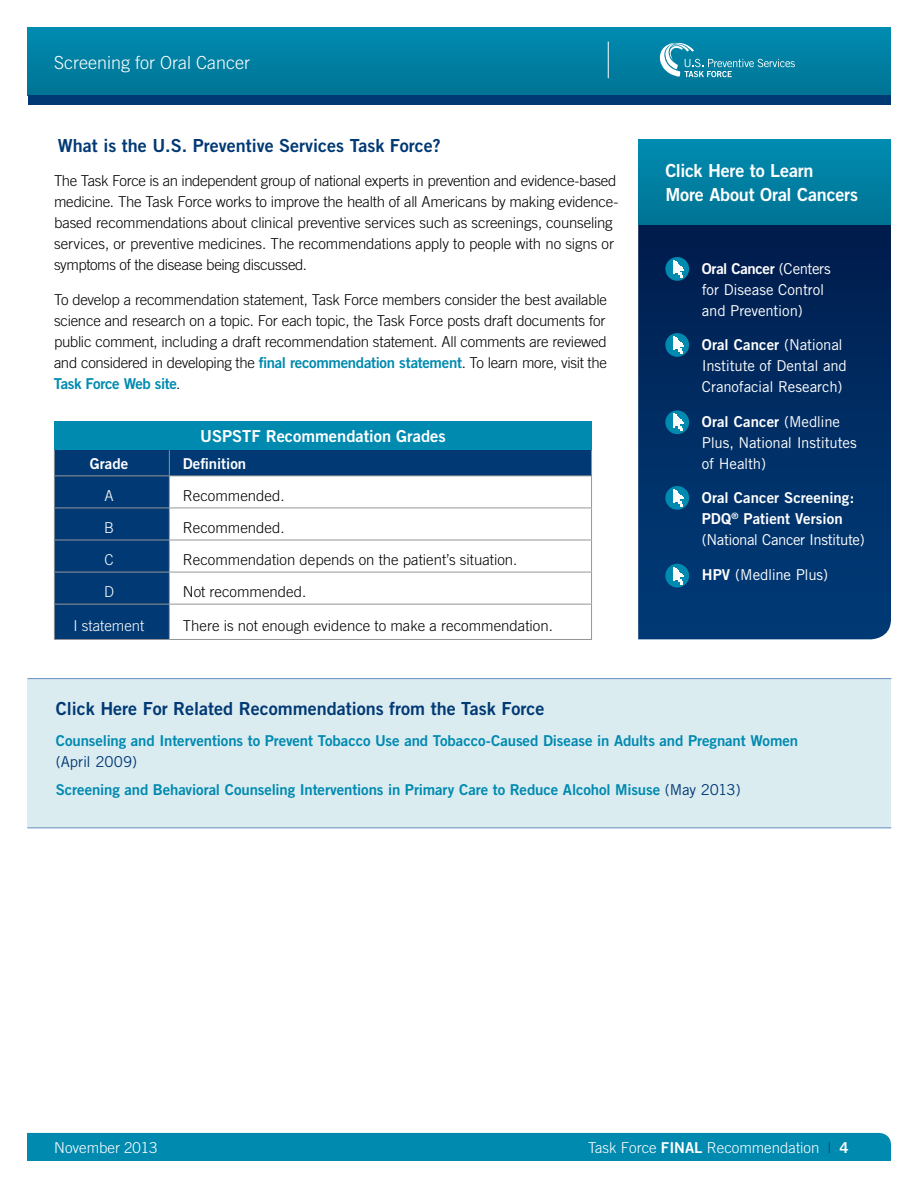
<style>
.page{position:relative;width:918px;height:1188px;background:#fff}
.page>*{position:absolute;margin:0;border:0;box-sizing:border-box;transform-origin:0 0}
.t1{font:18px "Trade Gothic Bold Two";color:#003974}
.t2{font:18px/24px "Trade Gothic Bold Two";letter-spacing:-.01em;color:#fff}
.t3{font:300 18px "Trade Gothic";color:#fff}
.t4{font:16.5px "Trade Gothic Bold Two";color:#fff}
.t5{font:300 15px/21px "Trade Gothic";letter-spacing:-.01em;color:#000}
.t6{font:15px/21px "Trade Gothic Bold Two";letter-spacing:-.01em;color:#008ab0}
.t7{font:15px/21px "Trade Gothic";letter-spacing:-.01em;color:#fff}
.t8{font:15px/21px "Trade Gothic Bold Two";color:#fff}
.t9{font:300 15px "Trade Gothic";color:#fff}
.s1{font-family:"Trade Gothic Bold Two";font-weight:400;color:#008ab0}
.s2{font-family:"Trade Gothic Bold Two"}
.s3{font-family:"Trade Gothic"}
.s4{font-family:"Trade Gothic";color:#003974}
.s5{font-family:"Trade Gothic Bold Two";font-weight:400}
.s6{color:#003974}
</style>
<div class="page">
<div style="left:28px;top:27px;width:862px;height:68px;background:linear-gradient(to bottom,#008cb1,#007494)"></div>
<div style="left:28px;top:95px;width:862px;height:10px;background:#003974"></div>
<svg style="left:658px;top:43px;width:137px;height:34px;background:#2894b1"></svg>
<hr style="left:608px;top:42px;width:1px;height:36px;background:#fff">
<div style="left:27px;top:1133px;width:864px;height:28px;background:#008ab0"></div>
<div style="left:27px;top:679px;width:864px;height:148px;background:#dbecf1"></div>
<hr style="left:27px;top:678px;width:864px;height:1px;background:#7399c6">
<hr style="left:27px;top:827px;width:864px;height:1px;background:#7399c6">
<svg style="left:638px;top:225px;width:253px;height:414px;background:#002c63"></svg>
<div style="left:638px;top:139px;width:253px;height:86px;background:linear-gradient(to bottom,#008bb1,#007493)"></div>
<div style="left:665px;top:257px;width:24px;height:24px;background:#008ab0;border-radius:50%"></div>
<svg style="left:674px;top:260px;width:10px;height:18px"></svg>
<div style="left:665px;top:333px;width:24px;height:24px;background:#008ab0;border-radius:50%"></div>
<svg style="left:674px;top:336px;width:10px;height:18px"></svg>
<div style="left:665px;top:410px;width:24px;height:24px;background:#008ab0;border-radius:50%"></div>
<svg style="left:674px;top:414px;width:10px;height:17px"></svg>
<div style="left:665px;top:486px;width:24px;height:24px;background:#008ab0;border-radius:50%"></div>
<svg style="left:674px;top:489px;width:10px;height:18px"></svg>
<div style="left:665px;top:564px;width:24px;height:24px;background:#008ab0;border-radius:50%"></div>
<svg style="left:674px;top:567px;width:10px;height:17px"></svg>
<div style="left:54px;top:422px;width:538px;height:28px;background:#008ab0"></div>
<div style="left:54px;top:450px;width:115px;height:26px;background:#003974"></div>
<div style="left:169px;top:450px;width:423px;height:26px;background:#003974"></div>
<div style="left:54px;top:476px;width:115px;height:32px;background:#003974"></div>
<div style="left:54px;top:508px;width:115px;height:32px;background:#003974"></div>
<div style="left:54px;top:540px;width:115px;height:32px;background:#003974"></div>
<div style="left:54px;top:572px;width:115px;height:32px;background:#003974"></div>
<div style="left:54px;top:604px;width:115px;height:35px;background:#003974"></div>
<svg style="left:54px;top:450px;width:1px;height:25px"></svg>
<svg style="left:169px;top:450px;width:1px;height:25px"></svg>
<svg style="left:591px;top:450px;width:1px;height:25px"></svg>
<hr style="left:54px;top:475px;width:115px;height:1px;background:#939598">
<hr style="left:54px;top:476px;width:1px;height:32px;background:#939598">
<hr style="left:169px;top:475px;width:423px;height:1px;background:#939598">
<hr style="left:169px;top:476px;width:1px;height:32px;background:#939598">
<hr style="left:591px;top:476px;width:1px;height:32px;background:#939598">
<hr style="left:54px;top:508px;width:115px;height:1px;background:#939598">
<hr style="left:54px;top:508px;width:1px;height:32px;background:#939598">
<hr style="left:169px;top:508px;width:423px;height:1px;background:#939598">
<hr style="left:169px;top:508px;width:1px;height:32px;background:#939598">
<hr style="left:591px;top:508px;width:1px;height:32px;background:#939598">
<hr style="left:54px;top:540px;width:115px;height:1px;background:#939598">
<hr style="left:54px;top:540px;width:1px;height:32px;background:#939598">
<hr style="left:169px;top:540px;width:423px;height:1px;background:#939598">
<hr style="left:169px;top:540px;width:1px;height:32px;background:#939598">
<hr style="left:591px;top:540px;width:1px;height:32px;background:#939598">
<hr style="left:54px;top:572px;width:115px;height:1px;background:#939598">
<hr style="left:54px;top:572px;width:1px;height:32px;background:#939598">
<hr style="left:169px;top:572px;width:423px;height:1px;background:#939598">
<hr style="left:169px;top:572px;width:1px;height:32px;background:#939598">
<hr style="left:591px;top:572px;width:1px;height:32px;background:#939598">
<hr style="left:54px;top:604px;width:115px;height:1px;background:#939598">
<hr style="left:54px;top:605px;width:1px;height:34px;background:#939598">
<hr style="left:169px;top:604px;width:423px;height:1px;background:#939598">
<hr style="left:169px;top:605px;width:1px;height:34px;background:#939598">
<hr style="left:591px;top:605px;width:1px;height:34px;background:#939598">
<hr style="left:54px;top:639px;width:115px;height:1px;background:#939598">
<hr style="left:169px;top:639px;width:423px;height:1px;background:#939598">
<p class="t3" style="left:54px;top:51px;width:198px">Screening for Oral Cancer</p>
<h1 class="t1" style="left:58px;top:134px;width:385px">What is the U.S. Preventive Services Task Force?</h1>
<p class="t5" style="left:54px;top:170px;width:566px">The Task Force is an independent group of national experts in prevention and evidence-based medicine. The Task Force works to improve the health of all Americans by making evidence&shy;based recommendations about clinical preventive services such as screenings, counseling services, or preventive medicines. The recommendations apply to people with no signs or symptoms of the disease being discussed.</p>
<p class="t5" style="left:54px;top:289px;width:555px;text-align:justify">To develop a recommendation statement, Task Force members consider the best available science and research on a topic. For each topic, the Task Force posts draft documents for public comment, including a draft recommendation statement. All comments are reviewed and considered in developing the <span class="s1">final recommendation statement</span>. To learn more, visit the <span class="s1">Task Force Web site</span>.</p>
<p class="t4" style="left:200px;top:426px;width:247px">USPSTF Recommendation Grades</p>
<p class="t8" style="left:90px;top:453px;width:40px">Grade</p>
<p class="t8" style="left:183px;top:453px;width:65px">Definition</p>
<p class="t9" style="left:104px;top:487px;width:11px">A</p>
<p class="t5" style="left:183px;top:485px;width:103px">Recommended.</p>
<p class="t9" style="left:104px;top:519px;width:12px">B</p>
<p class="t5" style="left:183px;top:517px;width:103px">Recommended.</p>
<p class="t9" style="left:104px;top:551px;width:11px">C</p>
<p class="t5" style="left:183px;top:549px;width:336px">Recommendation depends on the patient’s situation.</p>
<p class="t9" style="left:104px;top:583px;width:12px">D</p>
<p class="t5" style="left:183px;top:581px;width:125px">Not recommended.</p>
<p class="t9" style="left:74px;top:617px;width:72px">I statement</p>
<p class="t5" style="left:183px;top:615px;width:372px">There is not enough evidence to make a recommendation.</p>
<h1 class="t2" style="left:665px;top:159px;width:194px">Click Here to Learn<br>More About Oral Cancers</h1>
<p class="t7" style="left:702px;top:258px;width:130px"><span class="s2">Oral Cancer</span> (Centers for Disease Control and Prevention)</p>
<p class="t7" style="left:702px;top:334px;width:147px"><span class="s2">Oral Cancer</span> (National<br>Institute of Dental and<br>Cranofacial Research)</p>
<p class="t7" style="left:702px;top:411px;width:156px"><span class="s2">Oral Cancer</span> (Medline<br>Plus, National Institutes of Health)</p>
<p class="t8" style="left:702px;top:487px;width:165px">Oral Cancer Screening:<br>PDQ<sup>®</sup> Patient Version <span class="s3">(National Cancer Institute)</span></p>
<p class="t7" style="left:702px;top:564px;width:128px"><span class="s2">HPV</span> (Medline Plus)</p>
<h1 class="t1" style="left:56px;top:698px;width:490px">Click Here For Related Recommendations from the Task Force</h1>
<p class="t6" style="left:56px;top:730px;width:744px">Counseling and Interventions to Prevent Tobacco Use and Tobacco-Caused Disease in Adults and Pregnant Women <span class="s4">(April 2009)</span></p>
<p class="t6" style="left:56px;top:779px;width:686px">Screening and Behavioral Counseling Interventions in Primary Care to Reduce Alcohol Misuse <span class="s4">(May 2013)</span></p>
<p class="t9" style="left:54px;top:1138px;width:105px">November 2013</p>
<p class="t9" style="left:588px;top:1138px;width:262px">Task Force <span class="s5">FINAL</span> Recommendation <span class="s6">|</span> <span class="s5">4</span></p>
</div>
